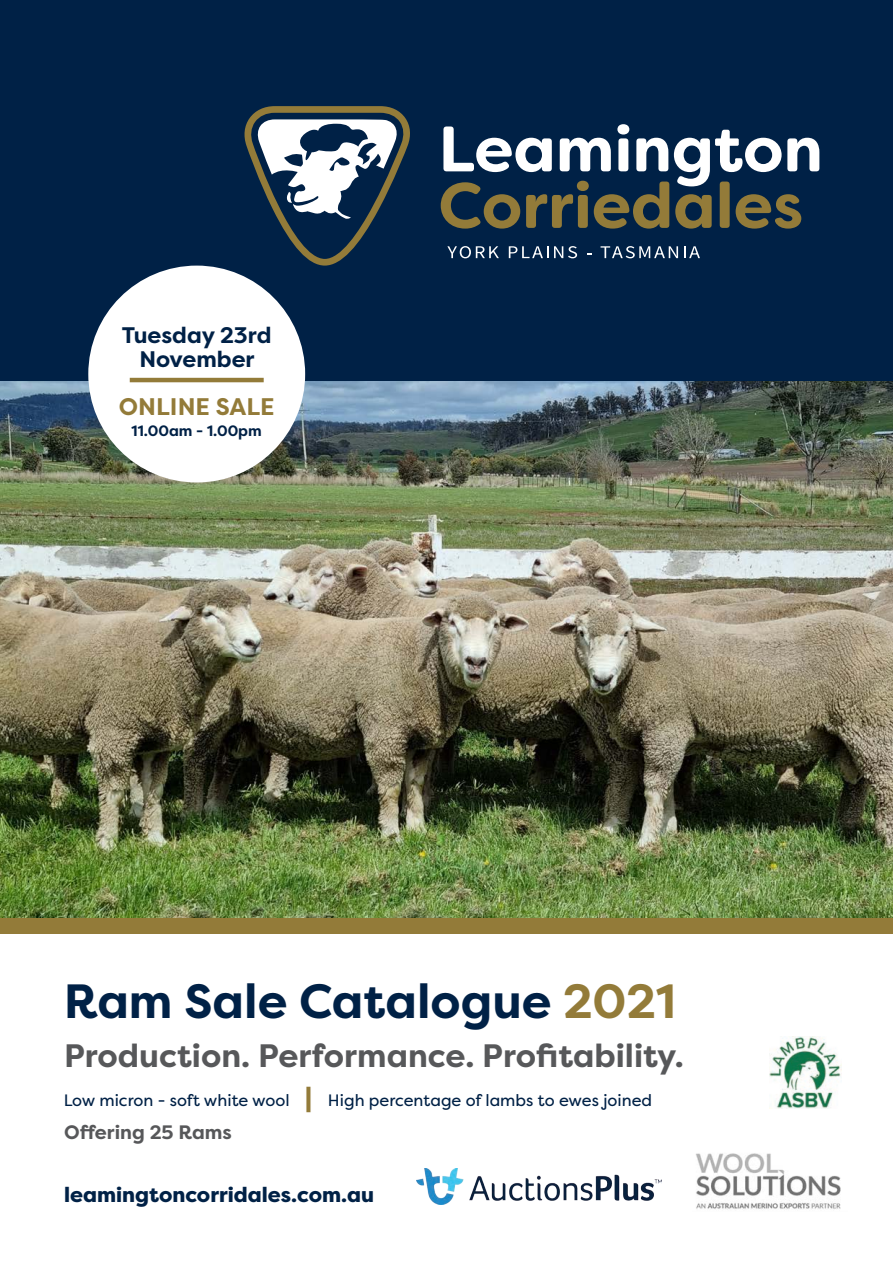
<style>
.page{position:relative;width:893px;height:1263px;background:#fff}
.page>*{position:absolute;margin:0;border:0;box-sizing:border-box;transform-origin:0 0}
.t1{font:700 48px "Filson Pro";color:#002146}
.t2{font:700 32.4px "Filson Pro";color:#57585a}
.t3{font:700 24px "Filson Pro";color:#937b39}
.t4{font:700 22.5px "Filson Pro";color:#002146}
.t5{font:800 21px "Filson Pro";color:#002146}
.t6{font:700 19.5px "Filson Pro";color:#57585a}
.t7{font:16.5px "Filson Pro";color:#002146}
.t8{font:700 15px "Filson Pro";color:#002146}
.s1{color:#937b39}
.s2{font-weight:900;font-size:25.5px;color:#937b39}
</style>
<div class="page">
<div style="left:0;top:0;width:893px;height:463px;background:#002146"></div>
<img style="left:0;top:382px;width:893px;height:537px">
<div style="left:0;top:919px;width:893px;height:15px;background:#937b39"></div>
<img style="left:769px;top:1037px;width:73px;height:71px">
<div style="left:88px;top:266px;width:217px;height:216px;background:#fff;border-radius:50%"></div>
<hr style="left:130px;top:378px;width:134px;height:4px;background:#937b39">
<img style="left:417px;top:1169px;width:245px;height:36px">
<img style="left:696px;top:1153px;width:145px;height:57px">
<svg style="left:441px;top:124px;width:378px;height:105px"></svg>
<svg style="left:447px;top:246px;width:52px;height:12px"></svg>
<svg style="left:509px;top:246px;width:39px;height:12px"></svg>
<svg style="left:554px;top:246px;width:23px;height:12px"></svg>
<svg style="left:601px;top:246px;width:77px;height:12px"></svg>
<svg style="left:684px;top:246px;width:16px;height:12px"></svg>
<svg style="left:244px;top:106px;width:166px;height:160px"></svg>
<p class="t4" style="left:122px;top:321px;width:151px">Tuesday 23rd</p>
<p class="t4" style="left:139px;top:345px;width:117px">November</p>
<p class="t3" style="left:119px;top:391px;width:157px">ONLINE SALE</p>
<p class="t8" style="left:132px;top:421px;width:132px">11.00am - 1.00pm</p>
<p class="t1" style="left:64px;top:970px;width:614px">Ram Sale Catalogue <span class="s1">2021</span></p>
<p class="t2" style="left:64px;top:1035px;width:621px">Production. Performance. Profitability.</p>
<p class="t7" style="left:64px;top:1089px;width:590px">Low micron - soft white wool <span class="s2">|</span> High percentage of lambs to ewes joined</p>
<p class="t6" style="left:64px;top:1119px;width:169px">Offering 25 Rams</p>
<p class="t5" style="left:64px;top:1182px;width:311px">leamingtoncorridales.com.au</p>
</div>
